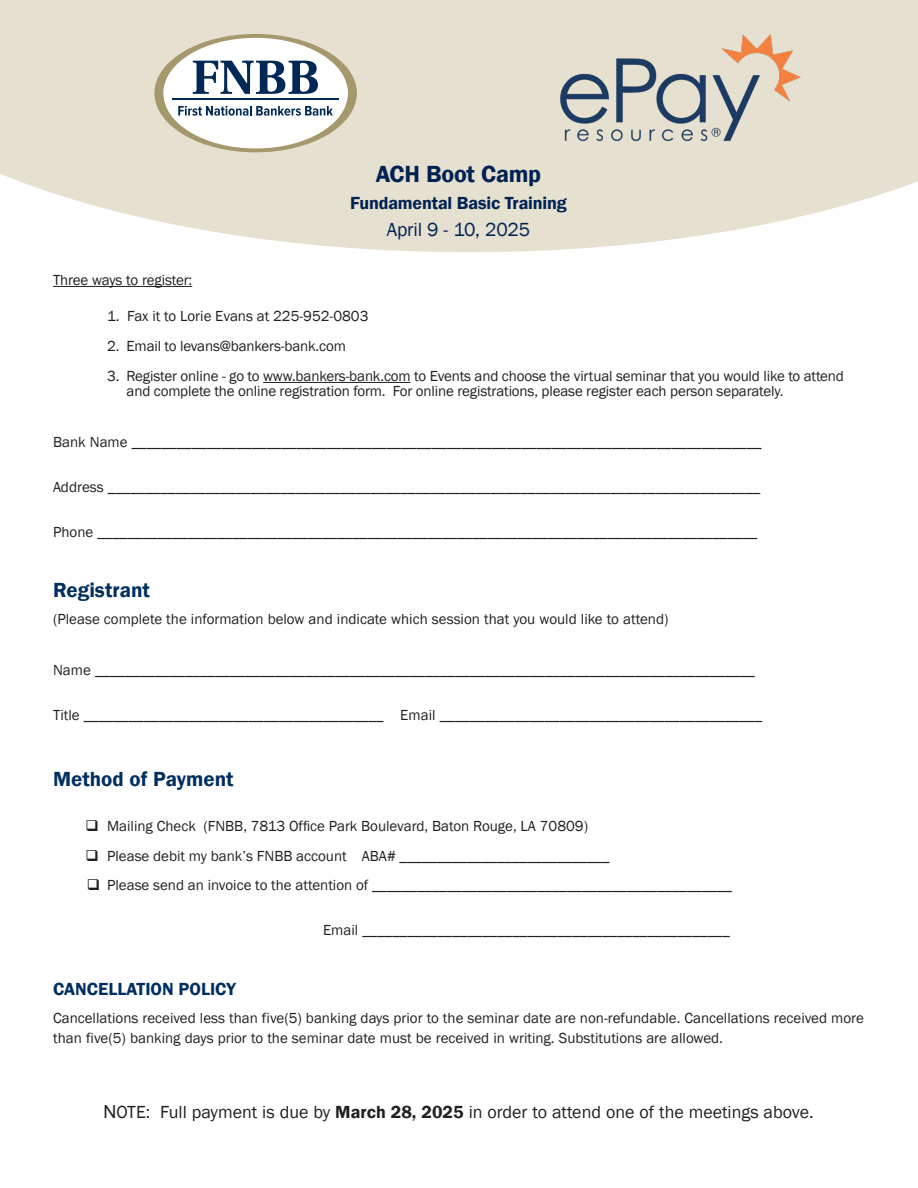
<style>
.page{position:relative;width:918px;height:1188px;background:#fff}
.page>*{position:absolute;margin:0;border:0;box-sizing:border-box;transform-origin:0 0}
.t1{font:600 24px "Franklin Gothic";letter-spacing:-.01em;color:#002252}
.t2{font:600 21px "Franklin Gothic";color:#002f5f}
.t3{font:19.5px "Franklin Gothic";letter-spacing:-.01em;color:#002252}
.t4{font:18px "Franklin Gothic";color:#231f20}
.t5{font:600 18px "Franklin Gothic";letter-spacing:-.01em;color:#002252}
.t6{font:600 18px "Franklin Gothic";color:#002f5f}
.t7{font:15px/15px "Franklin Gothic";color:#231f20}
.s1{font-family:"Arial"}
.s2{font-weight:600}
</style>
<div class="page">
<svg style="left:0;top:0;width:918px;height:252px;background:#e8e3d6"></svg>
<hr style="left:53px;top:286px;width:139px;height:1px;background:#231f20">
<hr style="left:263px;top:382px;width:148px;height:1px;background:#231f20">
<svg style="left:154px;top:34px;width:203px;height:118px"></svg>
<img style="left:556px;top:31px;width:246px;height:112px">
<p class="t1" style="left:376px;top:159px;width:167px">ACH Boot Camp</p>
<p class="t5" style="left:350px;top:192px;width:218px">Fundamental Basic Training</p>
<p class="t3" style="left:387px;top:217px;width:145px">April 9 - 10, 2025</p>
<p class="t7" style="left:53px;top:273px;width:141px">Three ways to register:</p>
<p class="t7" style="left:107px;top:309px;width:263px">1. Fax it to Lorie Evans at 225-952-0803</p>
<p class="t7" style="left:107px;top:339px;width:240px">2. Email to levans@bankers-bank.com</p>
<p class="t7" style="left:127px;top:369px;width:719px;text-indent:-20px">3. Register online - go to www.bankers-bank.com to Events and choose the virtual seminar that you would like to attend and complete the online registration form. For online registrations, please register each person separately.</p>
<p class="t7" style="left:53px;top:435px;width:710px">Bank Name ____________________________________________________________________________________</p>
<p class="t7" style="left:53px;top:480px;width:709px">Address _______________________________________________________________________________________</p>
<p class="t7" style="left:53px;top:525px;width:706px">Phone ________________________________________________________________________________________</p>
<p class="t2" style="left:53px;top:577px;width:98px">Registrant</p>
<p class="t7" style="left:53px;top:612px;width:617px">(Please complete the information below and indicate which session that you would like to attend)</p>
<p class="t7" style="left:53px;top:663px;width:703px">Name ________________________________________________________________________________________</p>
<p class="t7" style="left:53px;top:708px;width:711px">Title ________________________________________ Email ___________________________________________</p>
<p class="t2" style="left:53px;top:766px;width:182px">Method of Payment</p>
<p class="t7" style="left:107px;top:819px;width:483px">Mailing Check (FNBB, 7813 Office Park Boulevard, Baton Rouge, LA 70809)</p>
<p class="t7" style="left:107px;top:849px;width:504px">Please debit my bank’s FNBB account ABA# ____________________________</p>
<p class="t7" style="left:107px;top:878px;width:627px">Please send an invoice to the attention of ________________________________________________</p>
<p class="t7" style="left:323px;top:923px;width:408px">Email _________________________________________________</p>
<p class="t6" style="left:53px;top:978px;width:184px">CANCELLATION POLICY</p>
<p class="t7" style="left:53px;top:1009px;width:812px;line-height:19.5px">Cancellations received less than five(5) banking days prior to the seminar date are non-refundable. Cancellations received more than five(5) banking days prior to the seminar date must be received in writing. Substitutions are allowed.</p>
<p class="t4" style="left:103px;top:1100px;width:712px"><span class="s1">N</span>OTE: Full payment is due by <span class="s2">March 28, 2025</span> in order to attend one of the meetings above.</p>
</div>
